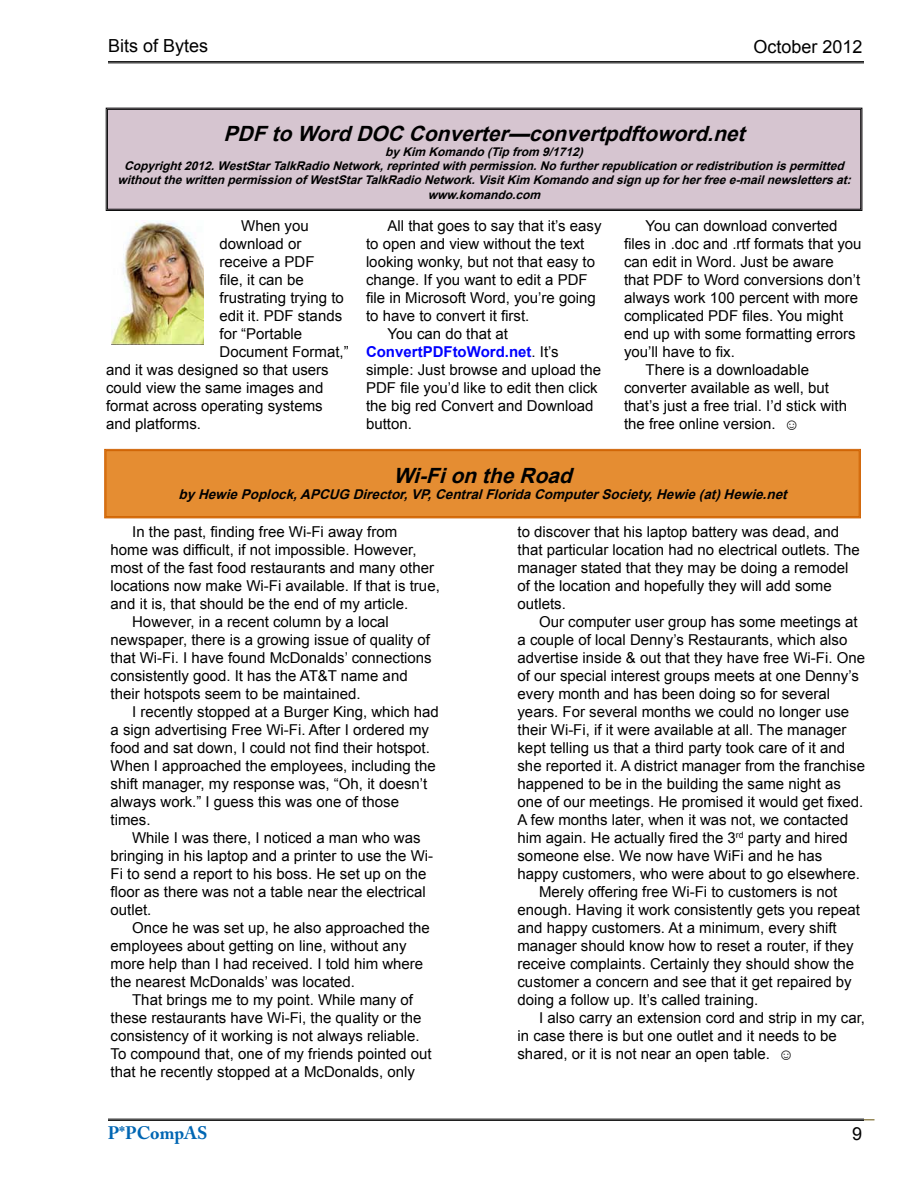
<style>
.page{position:relative;width:918px;height:1188px;background:#fff}
.page>*{position:absolute;margin:0;border:0;box-sizing:border-box;transform-origin:0 0}
.t1{font:italic 700 21px "Arial";color:#000}
.t2{font:18px "Arial";color:#000}
.t3{font:700 18px "Adobe Caslon Pro";color:#0066b3}
.t4{font:15px/18px "Arial";color:#000}
.t5{font:700 15px "Arial";color:#00f}
.t6{font:italic 700 13.5px "Arial";color:#000}
.t7{font:italic 700 12px/14.4px "Arial";color:#000;text-align:center}
.s1{font-weight:400;color:#000}
</style>
<div class="page">
<hr style="left:108px;top:61px;width:756px;height:1px;background:#000">
<hr style="left:108px;top:63px;width:756px;height:1px;background:#000">
<hr style="left:108px;top:1119px;width:756px;height:1px;background:#000">
<hr style="left:108px;top:1120px;width:756px;height:1px;background:#000">
<div style="left:106px;top:108px;width:756px;height:103px;background:#d6c5d0"></div>
<div style="left:107px;top:109px;width:754px;height:100px;border:1px solid #0a0a0b"></div>
<img style="left:111px;top:220px;width:93px;height:125px">
<div style="left:104px;top:449px;width:757px;height:69px;background:#e58d32"></div>
<div style="left:106px;top:451px;width:753px;height:66px;border:1px solid #cf6100"></div>
<p class="t2" style="left:108px;top:34px;width:102px">Bits of Bytes</p>
<p class="t2" style="left:753px;top:35px;width:111px">October 2012</p>
<h1 class="t1" style="left:224px;top:120px;width:530px">PDFtoWordDOC Converter—convertpdftoword.net</h1>
<p class="t7" style="left:117px;top:145px;width:739px">byKim Komando(Tipfrom 9/1712)<br>Copyright2012.WestStarTalkRadioNetwork,reprintedwithpermission.Nofurtherrepublicationorredistributionispermitted withoutthewrittenpermissionofWestStarTalkRadioNetwork.VisitKim Komandoandsignupforherfreee-mailnewslettersat: www.komando.com</p>
<p class="t4" style="left:241px;top:217px;width:69px">When you</p>
<p class="t4" style="left:220px;top:235px;width:83px">download or</p>
<p class="t4" style="left:220px;top:253px;width:97px">receive a PDF</p>
<p class="t4" style="left:220px;top:271px;width:86px">file, it can be</p>
<p class="t4" style="left:220px;top:289px;width:126px">frustrating trying to</p>
<p class="t4" style="left:220px;top:307px;width:124px">edit it. PDF stands</p>
<p class="t4" style="left:220px;top:325px;width:84px">for “Portable</p>
<p class="t4" style="left:220px;top:343px;width:131px">Document Format,”</p>
<p class="t4" style="left:106px;top:361px;width:224px">and it was designed so that users</p>
<p class="t4" style="left:106px;top:379px;width:219px">could view the same images and</p>
<p class="t4" style="left:106px;top:397px;width:218px">format across operating systems</p>
<p class="t4" style="left:106px;top:415px;width:97px">and platforms.</p>
<p class="t4" style="left:388px;top:217px;width:216px">All that goes to say that it’s easy</p>
<p class="t4" style="left:366px;top:235px;width:220px">to open and view without the text</p>
<p class="t4" style="left:366px;top:253px;width:231px">looking wonky, but not that easy to</p>
<p class="t4" style="left:366px;top:271px;width:223px">change. If you want to edit a PDF</p>
<p class="t4" style="left:366px;top:289px;width:231px">file in Microsoft Word, you’re going</p>
<p class="t4" style="left:366px;top:307px;width:165px">to have to convert it first.</p>
<p class="t4" style="left:388px;top:325px;width:122px">You can do that at</p>
<p class="t5" style="left:366px;top:342px;width:194px">ConvertPDFtoWord.net<span class="s1">. It’s</span></p>
<p class="t4" style="left:366px;top:361px;width:237px">simple: Just browse and upload the</p>
<p class="t4" style="left:366px;top:379px;width:233px">PDF file you’d like to edit then click</p>
<p class="t4" style="left:366px;top:397px;width:229px">the big red Convert and Download</p>
<p class="t4" style="left:366px;top:415px;width:47px">button.</p>
<p class="t4" style="left:646px;top:217px;width:194px">You can download converted</p>
<p class="t4" style="left:624px;top:235px;width:239px">files in .doc and .rtf formats that you</p>
<p class="t4" style="left:624px;top:253px;width:211px">can edit in Word. Just be aware</p>
<p class="t4" style="left:624px;top:271px;width:238px">that PDF to Word conversions don’t</p>
<p class="t4" style="left:624px;top:289px;width:236px">always work 100 percent with more</p>
<p class="t4" style="left:624px;top:307px;width:221px">complicated PDF files. You might</p>
<p class="t4" style="left:624px;top:325px;width:233px">end up with some formatting errors</p>
<p class="t4" style="left:624px;top:343px;width:112px">you’ll have to fix.</p>
<p class="t4" style="left:646px;top:361px;width:165px">There is a downloadable</p>
<p class="t4" style="left:624px;top:379px;width:207px">converter available as well, but</p>
<p class="t4" style="left:624px;top:397px;width:225px">that’s just a free trial. I’d stick with</p>
<p class="t4" style="left:624px;top:415px;width:177px">the free online version. ☺</p>
<h1 class="t1" style="left:393px;top:461px;width:188px">Wi-FiontheRoad</h1>
<p class="t6" style="left:178px;top:485px;width:615px">byHewiePoplock,APCUG Director,VP,CentralFloridaComputerSociety,Hewie(at)Hewie.net</p>
<p class="t4" style="left:132px;top:523px;width:267px">In the past, finding free Wi-Fi away from</p>
<p class="t4" style="left:111px;top:541px;width:307px">home was difficult, if not impossible. However,</p>
<p class="t4" style="left:111px;top:559px;width:325px">most of the fast food restaurants and many other</p>
<p class="t4" style="left:111px;top:577px;width:331px">locations now make Wi-Fi available. If that is true,</p>
<p class="t4" style="left:111px;top:595px;width:299px">and it is, that should be the end of my article.</p>
<p class="t4" style="left:132px;top:613px;width:258px">However, in a recent column by a local</p>
<p class="t4" style="left:111px;top:631px;width:321px">newspaper, there is a growing issue of quality of</p>
<p class="t4" style="left:111px;top:649px;width:323px">that Wi-Fi. I have found McDonalds’ connections</p>
<p class="t4" style="left:111px;top:667px;width:299px">consistently good. It has the AT&amp;T name and</p>
<p class="t4" style="left:111px;top:685px;width:252px">their hotspots seem to be maintained.</p>
<p class="t4" style="left:132px;top:703px;width:308px">I recently stopped at a Burger King, which had</p>
<p class="t4" style="left:111px;top:721px;width:320px">a sign advertising Free Wi-Fi. After I ordered my</p>
<p class="t4" style="left:111px;top:739px;width:321px">food and sat down, I could not find their hotspot.</p>
<p class="t4" style="left:111px;top:757px;width:327px">When I approached the employees, including the</p>
<p class="t4" style="left:111px;top:775px;width:318px">shift manager, my response was, “Oh, it doesn’t</p>
<p class="t4" style="left:111px;top:793px;width:290px">always work.” I guess this was one of those</p>
<p class="t4" style="left:111px;top:811px;width:42px">times.</p>
<p class="t4" style="left:132px;top:829px;width:290px">While I was there, I noticed a man who was</p>
<p class="t4" style="left:111px;top:847px;width:324px">bringing in his laptop and a printer to use the Wi-</p>
<p class="t4" style="left:111px;top:865px;width:318px">Fi to send a report to his boss. He set up on the</p>
<p class="t4" style="left:111px;top:883px;width:317px">floor as there was not a table near the electrical</p>
<p class="t4" style="left:111px;top:901px;width:42px">outlet.</p>
<p class="t4" style="left:132px;top:919px;width:299px">Once he was set up, he also approached the</p>
<p class="t4" style="left:111px;top:937px;width:297px">employees about getting on line, without any</p>
<p class="t4" style="left:111px;top:955px;width:314px">more help than I had received. I told him where</p>
<p class="t4" style="left:111px;top:973px;width:246px">the nearest McDonalds’ was located.</p>
<p class="t4" style="left:132px;top:991px;width:282px">That brings me to my point. While many of</p>
<p class="t4" style="left:111px;top:1009px;width:312px">these restaurants have Wi-Fi, the quality or the</p>
<p class="t4" style="left:111px;top:1027px;width:311px">consistency of it working is not always reliable.</p>
<p class="t4" style="left:111px;top:1045px;width:323px">To compound that, one of my friends pointed out</p>
<p class="t4" style="left:111px;top:1063px;width:306px">that he recently stopped at a McDonalds, only</p>
<p class="t4" style="left:517px;top:523px;width:344px">to discover that his laptop battery was dead, and that particular location had no electrical outlets. The manager stated that they may be doing a remodel of the location and hopefully they will add some outlets.</p>
<p class="t4" style="left:539px;top:613px;width:320px">Our computer user group has some meetings at</p>
<p class="t4" style="left:517px;top:631px;width:331px">a couple of local Denny’s Restaurants, which also</p>
<p class="t4" style="left:517px;top:649px;width:349px">advertise inside &amp; out that they have free Wi-Fi. One</p>
<p class="t4" style="left:517px;top:667px;width:343px">of our special interest groups meets at one Denny’s</p>
<p class="t4" style="left:517px;top:685px;width:314px">every month and has been doing so for several</p>
<p class="t4" style="left:517px;top:703px;width:333px">years. For several months we could no longer use</p>
<p class="t4" style="left:517px;top:721px;width:331px">their Wi-Fi, if it were available at all. The manager</p>
<p class="t4" style="left:517px;top:739px;width:329px">kept telling us that a third party took care of it and</p>
<p class="t4" style="left:517px;top:757px;width:349px">she reported it. A district manager from the franchise</p>
<p class="t4" style="left:517px;top:775px;width:325px">happened to be in the building the same night as</p>
<p class="t4" style="left:517px;top:793px;width:347px">one of our meetings. He promised it would get fixed.</p>
<p class="t4" style="left:517px;top:811px;width:333px">A few months later, when it was not, we contacted</p>
<p class="t4" style="left:517px;top:829px;width:332px">him again. He actually fired the 3<sup>rd</sup> party and hired</p>
<p class="t4" style="left:517px;top:847px;width:306px">someone else. We now have WiFi and he has</p>
<p class="t4" style="left:517px;top:865px;width:344px">happy customers, who were about to go elsewhere.</p>
<p class="t4" style="left:539px;top:883px;width:300px">Merely offering free Wi-Fi to customers is not</p>
<p class="t4" style="left:517px;top:901px;width:344px">enough. Having it work consistently gets you repeat</p>
<p class="t4" style="left:517px;top:919px;width:321px">and happy customers. At a minimum, every shift</p>
<p class="t4" style="left:517px;top:937px;width:338px">manager should know how to reset a router, if they</p>
<p class="t4" style="left:517px;top:955px;width:338px">receive complaints. Certainly they should show the</p>
<p class="t4" style="left:517px;top:973px;width:336px">customer a concern and see that it get repaired by</p>
<p class="t4" style="left:517px;top:991px;width:242px">doing a follow up. It’s called training.</p>
<p class="t4" style="left:539px;top:1009px;width:327px">I also carry an extension cord and strip in my car,</p>
<p class="t4" style="left:517px;top:1027px;width:321px">in case there is but one outlet and it needs to be</p>
<p class="t4" style="left:517px;top:1045px;width:278px">shared, or it is not near an open table. ☺</p>
<p class="t3" style="left:108px;top:1123px;width:101px">P*PCompAS</p>
<p class="t2" style="left:852px;top:1122px;width:12px">9</p>
</div>
